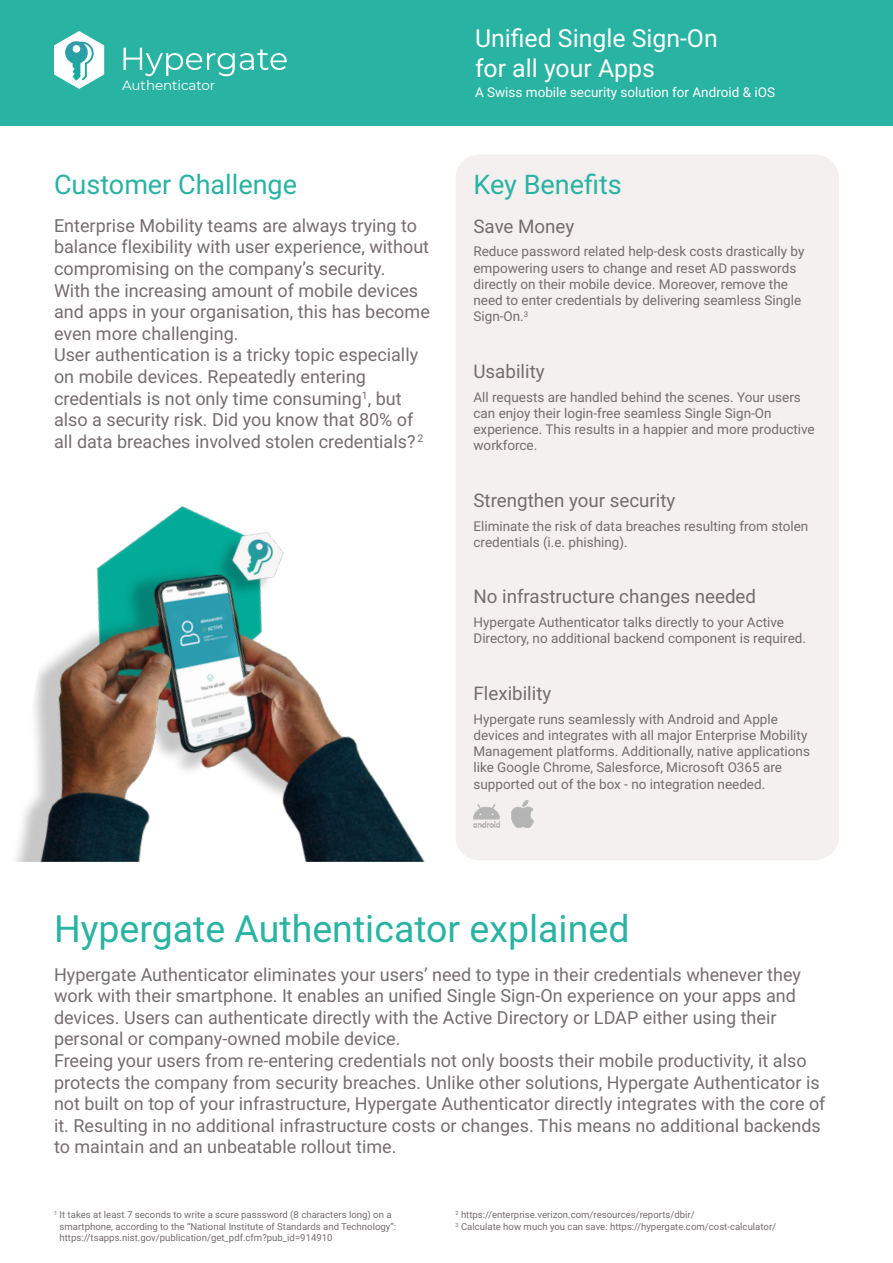
<style>
.page{position:relative;width:893px;height:1263px;background:#fff}
.page>*{position:absolute;margin:0;border:0;box-sizing:border-box;transform-origin:0 0}
.t1{font:37.5px "Roboto";color:#28b3a2}
.t2{font:27px "Roboto";color:#28b3a2}
.t3{font:24.9px/29.8px "Roboto";color:#fff}
.t4{font:18.75px "Roboto";color:#756d6f}
.t5{font:18px/21.6px "Roboto";color:#756d6f}
.t6{font:13.5px/16.2px "Roboto";color:#756d6f}
.t7{font:13.5px "Roboto";color:#fff}
.t8{font:13.35px "Montserrat";letter-spacing:-.005em;color:#fff}
.t9{font:9.6px/11.6px "Roboto";color:#756d6f}
</style>
<div class="page">
<img style="left:16px;top:506px;width:409px;height:356px">
<div style="left:455px;top:154px;width:384px;height:706px;background:#f4f0ef;border-radius:24px"></div>
<img style="left:473px;top:800px;width:61px;height:28px">
<div style="left:0;top:0;width:893px;height:126px;background:#28b3a2"></div>
<svg style="left:54px;top:31px;width:50px;height:58px"></svg>
<svg style="left:124px;top:48px;width:163px;height:28px"></svg>
<p class="t8" style="left:122px;top:76px;width:95px">Authenticator</p>
<h2 class="t2" style="left:54px;top:165px;width:245px">Customer Challenge</h2>
<p class="t5" style="left:54px;top:214px;width:377px">Enterprise Mobility teams are always trying to balance flexibility with user experience, without compromising on the company’s security.<br>With the increasing amount of mobile devices and apps in your organisation, this has become even more challenging.<br>User authentication is a tricky topic especially on mobile devices. Repeatedly entering credentials is not only time consuming<sup>1</sup>, but also a security risk. Did you know that 80% of all data breaches involved stolen credentials? <sup>2</sup></p>
<h3 class="t3" style="left:475px;top:23px;width:244px">Unified Single Sign-On for all your Apps</h3>
<p class="t7" style="left:475px;top:83px;width:302px">A Swiss mobile security solution for Android &amp; iOS</p>
<h2 class="t2" style="left:473px;top:165px;width:150px">Key Benefits</h2>
<p class="t4" style="left:473px;top:213px;width:102px">Save Money</p>
<p class="t6" style="left:473px;top:243px;width:332px">Reduce password related help-desk costs drastically by empowering users to change and reset AD passwords directly on their mobile device. Moreover, remove the need to enter credentials by delivering seamless Single Sign-On.<sup>3</sup></p>
<p class="t4" style="left:473px;top:358px;width:73px">Usability</p>
<p class="t6" style="left:473px;top:388px;width:343px">All requests are handled behind the scenes. Your users can enjoy their login-free seamless Single Sign-On experience. This results in a happier and more productive workforce.</p>
<p class="t4" style="left:473px;top:487px;width:203px">Strengthen your security</p>
<p class="t6" style="left:473px;top:517px;width:336px">Eliminate the risk of data breaches resulting from stolen credentials (i.e. phishing).</p>
<p class="t4" style="left:473px;top:584px;width:284px">No infrastructure changes needed</p>
<p class="t6" style="left:473px;top:614px;width:334px">Hypergate Authenticator talks directly to your Active<br>Directory, no additional backend component is required.</p>
<p class="t4" style="left:473px;top:680px;width:79px">Flexibility</p>
<p class="t6" style="left:473px;top:710px;width:338px">Hypergate runs seamlessly with Android and Apple devices and integrates with all major Enterprise Mobility Management platforms. Additionally, native applications like Google Chrome, Salesforce, Microsoft O365 are supported out of the box - no integration needed.</p>
<h1 class="t1" style="left:54px;top:903px;width:577px">Hypergate Authenticator explained</h1>
<p class="t5" style="left:54px;top:963px;width:773px">Hypergate Authenticator eliminates your users’ need to type in their credentials whenever they work with their smartphone. It enables an unified Single Sign-On experience on your apps and devices. Users can authenticate directly with the Active Directory or LDAP either using their personal or company-owned mobile device.<br>Freeing your users from re-entering credentials not only boosts their mobile productivity, it also protects the company from security breaches. Unlike other solutions, Hypergate Authenticator is not built on top of your infrastructure, Hypergate Authenticator directly integrates with the core of it. Resulting in no additional infrastructure costs or changes. This means no additional backends to maintain and an unbeatable rollout time.</p>
<p class="t9" style="left:60px;top:1209px;width:338px;text-indent:-6px"><sup>1</sup> It takes at least 7 seconds to write a scure passsword (8 characters long) on a smartphone, according to the “National Institute of Standards and Technology”: https://tsapps.nist.gov/publication/get_pdf.cfm?pub_id=914910</p>
<p class="t9" style="left:455px;top:1209px;width:322px"><sup>2</sup> https://enterprise.verizon.com/resources/reports/dbir/<br><sup>3</sup> Calculate how much you can save: https://hypergate.com/cost-calculator/</p>
</div>
